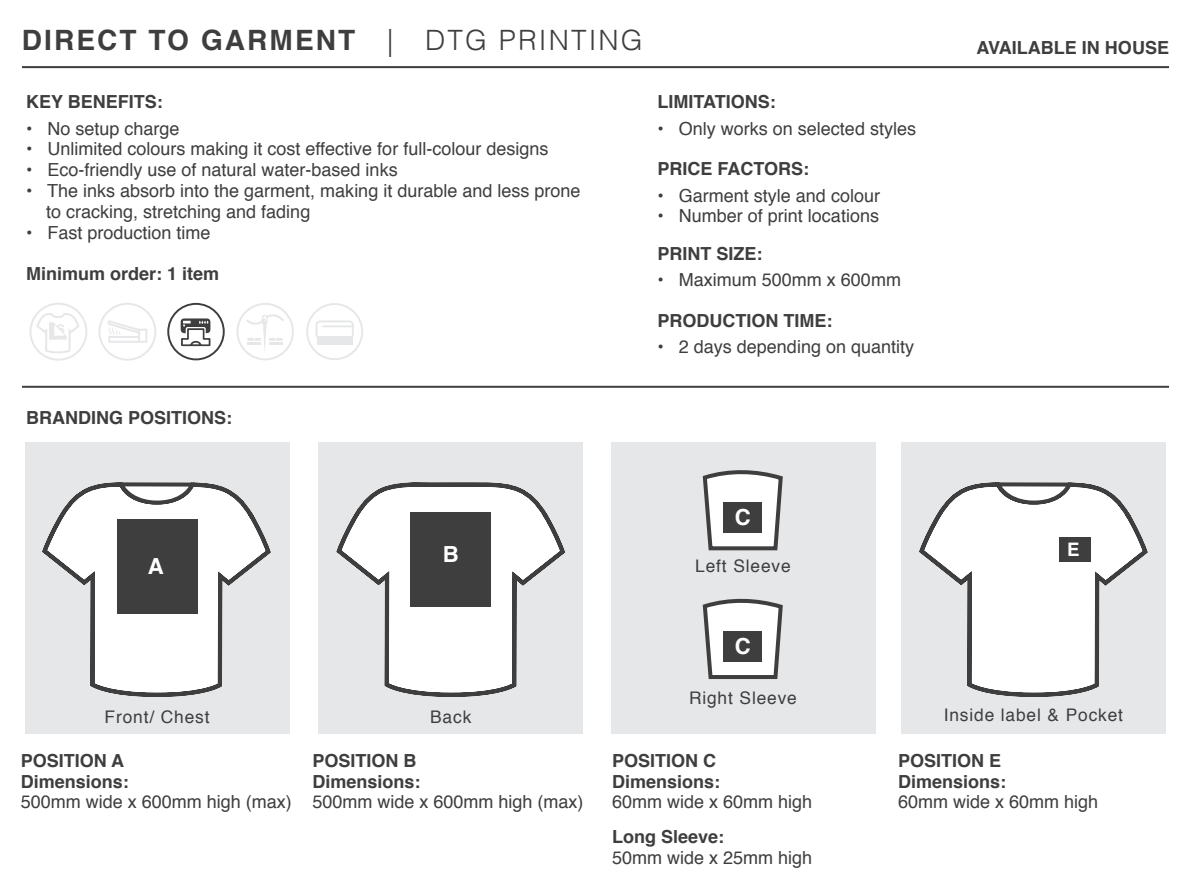
<style>
.page{position:relative;width:1191px;height:895px;background:#fff}
.page>*{position:absolute;margin:0;border:0;box-sizing:border-box;transform-origin:0 0}
.t1{font:700 28px "Helvetica";letter-spacing:.075em;color:#3e3e3f}
.t2{font:700 22.2px "Helvetica";color:#fff}
.t3{font:700 18.6px "Helvetica";color:#fff}
.t4{font:18px/20.8px "Helvetica";color:#3e3e3f}
.t5{font:700 18px/20.8px "Helvetica";color:#3e3e3f}
.t6{font:17.4px "Helvetica";letter-spacing:.05em;color:#3e3e3f}
.s1{font-weight:300}
</style>
<div class="page">
<hr style="left:22px;top:66px;width:1147px;height:2px;background:#3e3e3f">
<hr style="left:22px;top:385px;width:1147px;height:2px;background:#3e3e3f">
<svg style="left:306px;top:303px;width:57px;height:57px"></svg>
<svg style="left:236px;top:303px;width:58px;height:57px"></svg>
<svg style="left:167px;top:303px;width:58px;height:57px"></svg>
<svg style="left:98px;top:303px;width:58px;height:57px"></svg>
<svg style="left:29px;top:303px;width:58px;height:57px"></svg>
<div style="left:25px;top:442px;width:264px;height:291px;background:#e6e7e9"></div>
<div style="left:318px;top:442px;width:265px;height:291px;background:#e6e7e9"></div>
<div style="left:611px;top:442px;width:264px;height:291px;background:#e6e7e9"></div>
<div style="left:901px;top:442px;width:264px;height:291px;background:#e6e7e9"></div>
<svg style="left:42px;top:482px;width:229px;height:215px"></svg>
<svg style="left:116px;top:482px;width:80px;height:24px;background:#bababa"></svg>
<svg style="left:919px;top:482px;width:229px;height:215px"></svg>
<svg style="left:992px;top:482px;width:81px;height:24px;background:#bababb"></svg>
<svg style="left:336px;top:482px;width:229px;height:215px"></svg>
<div style="left:117px;top:519px;width:80px;height:94px;background:#3e3e3f"></div>
<div style="left:410px;top:512px;width:81px;height:94px;background:#3e3e3f"></div>
<svg style="left:702px;top:470px;width:81px;height:81px;background:#d1d1d2"></svg>
<div style="left:723px;top:502px;width:39px;height:30px;background:#3e3e3f"></div>
<svg style="left:702px;top:598px;width:81px;height:81px;background:#d0d0d0"></svg>
<div style="left:723px;top:630px;width:39px;height:30px;background:#3e3e3f"></div>
<div style="left:1059px;top:536px;width:31px;height:25px;background:#3e3e3f"></div>
<h1 class="t1" style="left:22px;top:30px;width:622px">DIRECT TO GARMENT <span class="s1">| DTG PRINTING</span></h1>
<p class="t5" style="left:26px;top:93px;width:138px">KEY BENEFITS:</p>
<p class="t4" style="left:26px;top:119px;width:155px">• No setup charge</p>
<p class="t4" style="left:26px;top:140px;width:524px">• Unlimited colours making it cost effective for full-colour designs</p>
<p class="t4" style="left:26px;top:161px;width:373px">• Eco-friendly use of natural water-based inks</p>
<p class="t4" style="left:46px;top:182px;width:536px;text-indent:-20px">• The inks absorb into the garment, making it durable and less prone to cracking, stretching and fading</p>
<p class="t4" style="left:26px;top:223px;width:186px">• Fast production time</p>
<p class="t5" style="left:26px;top:265px;width:195px">Minimum order: 1 item</p>
<p class="t5" style="left:657px;top:93px;width:120px">LIMITATIONS:</p>
<p class="t4" style="left:657px;top:119px;width:260px">• Only works on selected styles</p>
<p class="t5" style="left:657px;top:160px;width:153px">PRICE FACTORS:</p>
<p class="t4" style="left:657px;top:186px;width:224px">• Garment style and colour</p>
<p class="t4" style="left:657px;top:207px;width:223px">• Number of print locations</p>
<p class="t5" style="left:657px;top:244px;width:107px">PRINT SIZE:</p>
<p class="t4" style="left:657px;top:271px;width:245px">• Maximum 500mm x 600mm</p>
<p class="t5" style="left:657px;top:311px;width:176px">PRODUCTION TIME:</p>
<p class="t4" style="left:657px;top:337px;width:258px">• 2 days depending on quantity</p>
<p class="t5" style="left:26px;top:408px;width:208px">BRANDING POSITIONS:</p>
<p class="t5" style="left:976px;top:39px;width:194px">AVAILABLE IN HOUSE</p>
<p class="t2" style="left:148px;top:557px;width:17px">A</p>
<p class="t2" style="left:443px;top:545px;width:17px">B</p>
<p class="t6" style="left:105px;top:710px;width:106px">Front/ Chest</p>
<p class="t6" style="left:430px;top:710px;width:43px">Back</p>
<p class="t2" style="left:735px;top:508px;width:17px">C</p>
<p class="t6" style="left:695px;top:558px;width:97px">Left Sleeve</p>
<p class="t2" style="left:735px;top:636px;width:17px">C</p>
<p class="t6" style="left:689px;top:690px;width:109px">Right Sleeve</p>
<p class="t3" style="left:1067px;top:541px;width:14px">E</p>
<p class="t6" style="left:943px;top:707px;width:181px">Inside label &amp; Pocket</p>
<p class="t5" style="left:21px;top:751px;width:110px">POSITION A<br>Dimensions:</p>
<p class="t4" style="left:21px;top:793px;width:273px">500mm wide x 600mm high (max)</p>
<p class="t5" style="left:312px;top:751px;width:110px">POSITION B<br>Dimensions:</p>
<p class="t4" style="left:312px;top:793px;width:273px">500mm wide x 600mm high (max)</p>
<p class="t5" style="left:612px;top:751px;width:110px">POSITION C<br>Dimensions:</p>
<p class="t4" style="left:612px;top:793px;width:202px">60mm wide x 60mm high</p>
<p class="t5" style="left:612px;top:827px;width:114px">Long Sleeve:</p>
<p class="t4" style="left:612px;top:848px;width:202px">50mm wide x 25mm high</p>
<p class="t5" style="left:898px;top:751px;width:110px">POSITION E<br>Dimensions:</p>
<p class="t4" style="left:898px;top:793px;width:202px">60mm wide x 60mm high</p>
</div>
